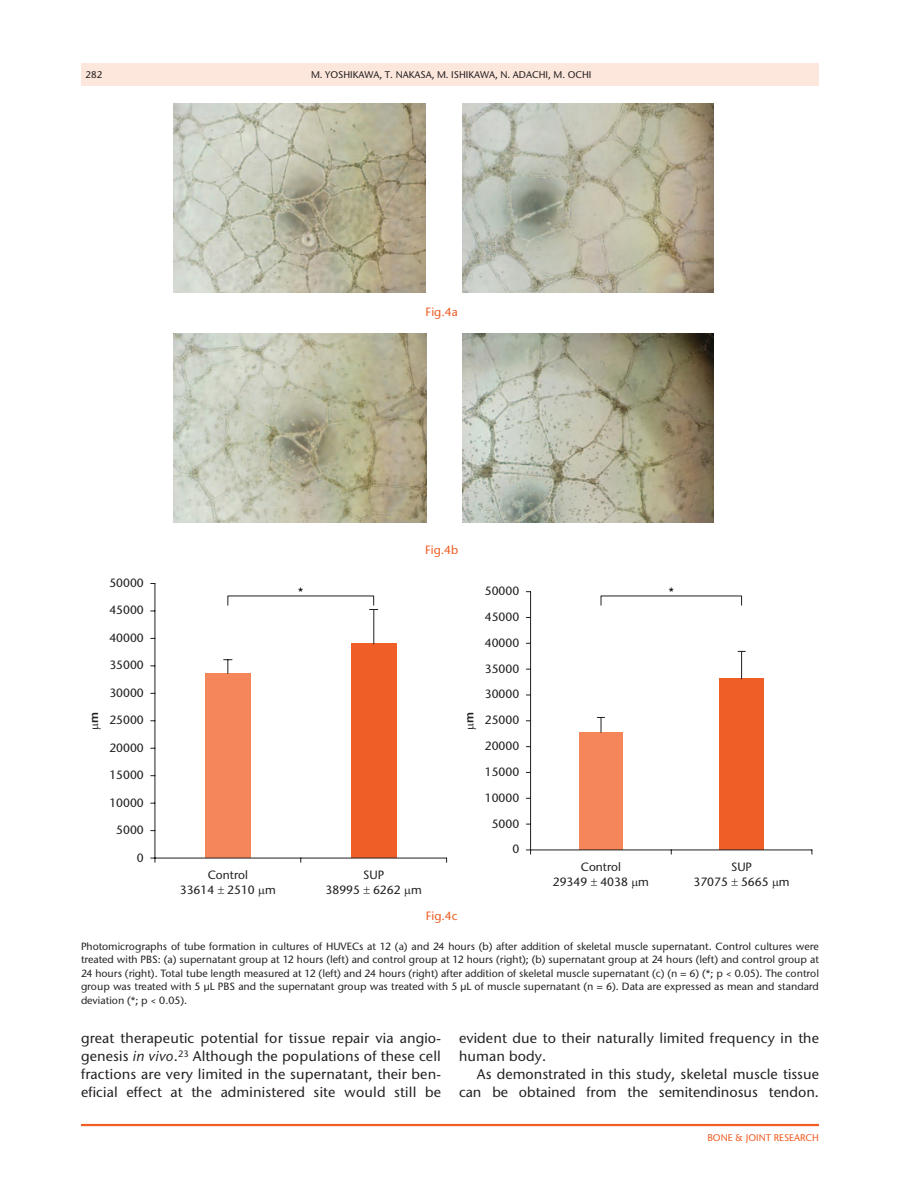
<style>
.page{position:relative;width:918px;height:1188px;background:#fff}
.page>*{position:absolute;margin:0;border:0;box-sizing:border-box;transform-origin:0 0}
.t1{font:500 14.25px/18px "Stone Sans ITC Pro";letter-spacing:.01em;color:#231f20;text-align:justify}
.t2{font:500 12px/15px "Stone Sans Std";color:#231f20;text-align:center}
.t3{font:500 12px "Stone Sans Std";color:#ee5e26}
.t4{font:500 12px "Stone Sans Std";color:#050504}
.t5{font:600 12px "Stone Sans Std";color:#231f20}
.t6{font:500 10.5px/13.5px "Stone Sans ITC Pro";color:#231f20;text-align:justify}
.t7{font:500 9.75px "Stone Sans ITC Pro";color:#231f20}
.t8{font:500 9.75px "Stone Sans ITC Pro";color:#f25d23}
.s1{font-style:italic}
</style>
<div class="page">
<div style="left:81px;top:63px;width:738px;height:23px;background:#fde7dc"></div>
<hr style="left:81px;top:1124px;width:738px;height:2px;background:#f25d23">
<img style="left:174px;top:104px;width:252px;height:189px">
<img style="left:462px;top:104px;width:252px;height:189px">
<img style="left:174px;top:333px;width:252px;height:190px">
<img style="left:462px;top:333px;width:252px;height:190px">
<div style="left:205px;top:673px;width:46px;height:185px;background:#f48659"></div>
<svg style="left:224px;top:659px;width:8px;height:14px"></svg>
<div style="left:351px;top:644px;width:45px;height:214px;background:#ee5e26"></div>
<hr style="left:373px;top:609px;width:1px;height:35px;background:#231f20">
<hr style="left:155px;top:584px;width:1px;height:274px;background:#231f20">
<hr style="left:155px;top:858px;width:292px;height:1px;background:#231f20">
<div style="left:579px;top:732px;width:44px;height:118px;background:#f48659"></div>
<svg style="left:597px;top:717px;width:8px;height:15px"></svg>
<div style="left:720px;top:679px;width:44px;height:171px;background:#ee5e26"></div>
<svg style="left:738px;top:651px;width:7px;height:28px"></svg>
<hr style="left:530px;top:592px;width:1px;height:258px;background:#231f20">
<hr style="left:531px;top:850px;width:281px;height:1px;background:#231f20">
<p class="t7" style="left:86px;top:68px;width:18px">282</p>
<p class="t7" style="left:311px;top:68px;width:282px">M. Yoshikawa, T. Nakasa, M. I shikawa, N. Adachi, M. Ochi</p>
<p class="t3" style="left:426px;top:305px;width:34px">Fig.4a</p>
<p class="t2" style="left:109px;top:575px;width:36px">50000</p>
<p class="t2" style="left:109px;top:603px;width:36px">45000</p>
<p class="t2" style="left:109px;top:630px;width:36px">40000</p>
<p class="t2" style="left:109px;top:658px;width:36px">35000</p>
<p class="t2" style="left:109px;top:685px;width:36px">30000</p>
<p class="t3" style="left:425px;top:542px;width:35px">Fig.4b</p>
<p class="t2" style="left:485px;top:584px;width:36px">50000</p>
<p class="t4" style="left:298px;top:585px;width:7px">*</p>
<p class="t4" style="left:669px;top:585px;width:7px">*</p>
<p class="t2" style="left:485px;top:609px;width:36px">45000</p>
<p class="t2" style="left:485px;top:635px;width:36px">40000</p>
<p class="t2" style="left:485px;top:661px;width:36px">35000</p>
<p class="t2" style="left:485px;top:687px;width:36px">30000</p>
<p class="t5" style="left:87px;top:723px;width:12px;rotate:-90deg">m</p>
<p class="t5" style="left:462px;top:723px;width:12px;rotate:-90deg">m</p>
<p class="t2" style="left:109px;top:713px;width:36px">25000</p>
<p class="t2" style="left:485px;top:713px;width:36px">25000</p>
<p class="t2" style="left:109px;top:740px;width:36px">20000</p>
<p class="t2" style="left:485px;top:738px;width:36px">20000</p>
<p class="t2" style="left:109px;top:768px;width:36px">15000</p>
<p class="t2" style="left:485px;top:764px;width:36px">15000</p>
<p class="t2" style="left:109px;top:795px;width:36px">10000</p>
<p class="t2" style="left:485px;top:790px;width:36px">10000</p>
<p class="t2" style="left:116px;top:822px;width:29px">5000</p>
<p class="t2" style="left:492px;top:816px;width:29px">5000</p>
<p class="t2" style="left:137px;top:850px;width:8px">0</p>
<p class="t2" style="left:512px;top:842px;width:8px">0</p>
<p class="t2" style="left:180px;top:867px;width:98px">Control<br>33614 2510 m</p>
<p class="t2" style="left:326px;top:867px;width:98px">SUP<br>38995 6262 m</p>
<p class="t2" style="left:553px;top:859px;width:98px">Control<br>29349 4038 m</p>
<p class="t2" style="left:694px;top:859px;width:98px">SUP<br>37075 5665 m</p>
<p class="t3" style="left:426px;top:909px;width:33px">Fig.4c</p>
<p class="t6" style="left:81px;top:939px;width:740px">Photomicrographs of tube formation in cultures of HUVECs at 12 (a) and 24 hours (b) after addition of skeletal muscle supernatant. Control cultures were treated with PBS: (a) supernatant group at 12 hours (left) and control group at 12 hours (right); (b) supernatant group at 24 hours (left) and control group at 24 hours (right). Total tube length measured at 12 (left) and 24 hours (right) after addition of skeletal muscle supernatant (c) (n = 6) (*; p &lt; 0.05). The control group was treated with 5 μL PBS and the supernatant group was treated with 5 μL of muscle supernatant (n = 6). Data are expressed as mean and standard deviation (*; p &lt; 0.05).</p>
<h1 class="t1" style="left:81px;top:1029px;width:362px">great therapeutic potential for tissue repair via angio&shy;genesis <span class="s1">in vivo</span>.<sup>23</sup> Although the populations of these cell fractions are very limited in the supernatant, their ben&shy;eficial effect at the administered site would still be</h1>
<h1 class="t1" style="left:459px;top:1029px;width:361px">evident due to their naturally limited frequency in the human body.</h1>
<h1 class="t1" style="left:459px;top:1065px;width:362px;text-align:right">As demonstrated in this study, skeletal muscle tissue can be obtained from the semitendinosus tendon.</h1>
<p class="t8" style="left:707px;top:1132px;width:106px">BONE &amp; JOI NT RESEARCH</p>
</div>
